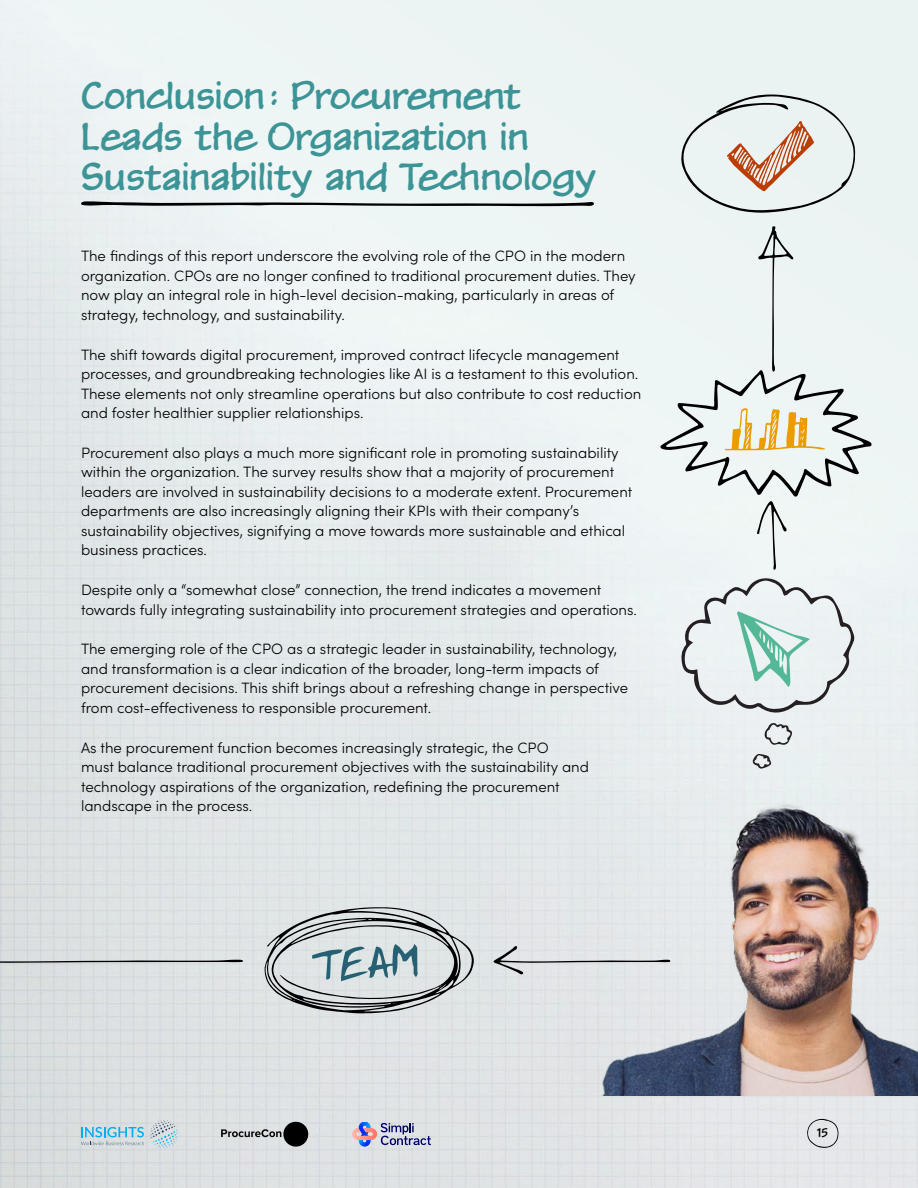
<style>
.page{position:relative;width:918px;height:1188px;background:#fff}
.page>*{position:absolute;margin:0;border:0;box-sizing:border-box;transform-origin:0 0}
.t1{font:37.5px/40.5px "P22 Kaz Pro";color:#3d9496}
.t2{font:300 15px/19.5px "Sofia Pro";color:#000}
.t3{font:12px "P22 Kaz Pro";color:#000}
</style>
<div class="page">
<img style="left:0;top:0;width:918px;height:1188px">
<svg style="left:807px;top:1119px;width:31px;height:29px"></svg>
<svg style="left:221px;top:1129px;width:60px;height:8px"></svg>
<div style="left:283px;top:1122px;width:25px;height:25px;background:#000;border-radius:50%"></div>
<svg style="left:150px;top:1120px;width:29px;height:29px"></svg>
<svg style="left:81px;top:1127px;width:63px;height:18px"></svg>
<svg style="left:352px;top:1121px;width:79px;height:26px;background:#b0afca"></svg>
<svg style="left:80px;top:201px;width:515px;height:5px;background:#737676"></svg>
<svg style="left:492px;top:946px;width:76px;height:29px;background:#cacdce"></svg>
<svg style="left:0;top:946px;width:244px;height:29px;background:#d0d4d5"></svg>
<svg style="left:764px;top:723px;width:29px;height:22px"></svg>
<svg style="left:753px;top:754px;width:18px;height:15px"></svg>
<img style="left:568px;top:795px;width:350px;height:300px">
<svg style="left:681px;top:94px;width:174px;height:119px;background:#dbdad5"></svg>
<svg style="left:264px;top:907px;width:210px;height:107px;background:#b6bec0"></svg>
<svg style="left:681px;top:578px;width:175px;height:137px;background:#d4dedd"></svg>
<svg style="left:659px;top:226px;width:213px;height:344px"></svg>
<h1 class="t1" style="left:81px;top:74px;width:517px">Conclusion: Procurement<br>Leads the Organization in<br>Sustainability and Technology</h1>
<p class="t2" style="left:81px;top:246px;width:556px">The findings of this report underscore the evolving role of the CPO in the modern organization. CPOs are no longer confined to traditional procurement duties. They now play an integral role in high-level decision-making, particularly in areas of strategy, technology, and sustainability.</p>
<p class="t2" style="left:81px;top:344px;width:562px">The shift towards digital procurement, improved contract lifecycle management processes, and groundbreaking technologies like AI is a testament to this evolution.<br>These elements not only streamline operations but also contribute to cost reduction and foster healthier supplier relationships.</p>
<p class="t2" style="left:81px;top:442px;width:553px">Procurement also plays a much more significant role in promoting sustainability within the organization. The survey results show that a majority of procurement leaders are involved in sustainability decisions to a moderate extent. Procurement departments are also increasingly aligning their KPIs with their company’s sustainability objectives, signifying a move towards more sustainable and ethical business practices.</p>
<p class="t2" style="left:81px;top:579px;width:558px">Despite only a “somewhat close” connection, the trend indicates a movement towards fully integrating sustainability into procurement strategies and operations.</p>
<p class="t2" style="left:81px;top:639px;width:549px">The emerging role of the CPO as a strategic leader in sustainability, technology, and transformation is a clear indication of the broader, long-term impacts of procurement decisions. This shift brings about a refreshing change in perspective from cost-effectiveness to responsible procurement.</p>
<p class="t2" style="left:81px;top:737px;width:510px">As the procurement function becomes increasingly strategic, the CPO<br>must balance traditional procurement objectives with the sustainability and technology aspirations of the organization, redefining the procurement landscape in the process.</p>
<p class="t3" style="left:817px;top:1124px;width:12px">15</p>
</div>
